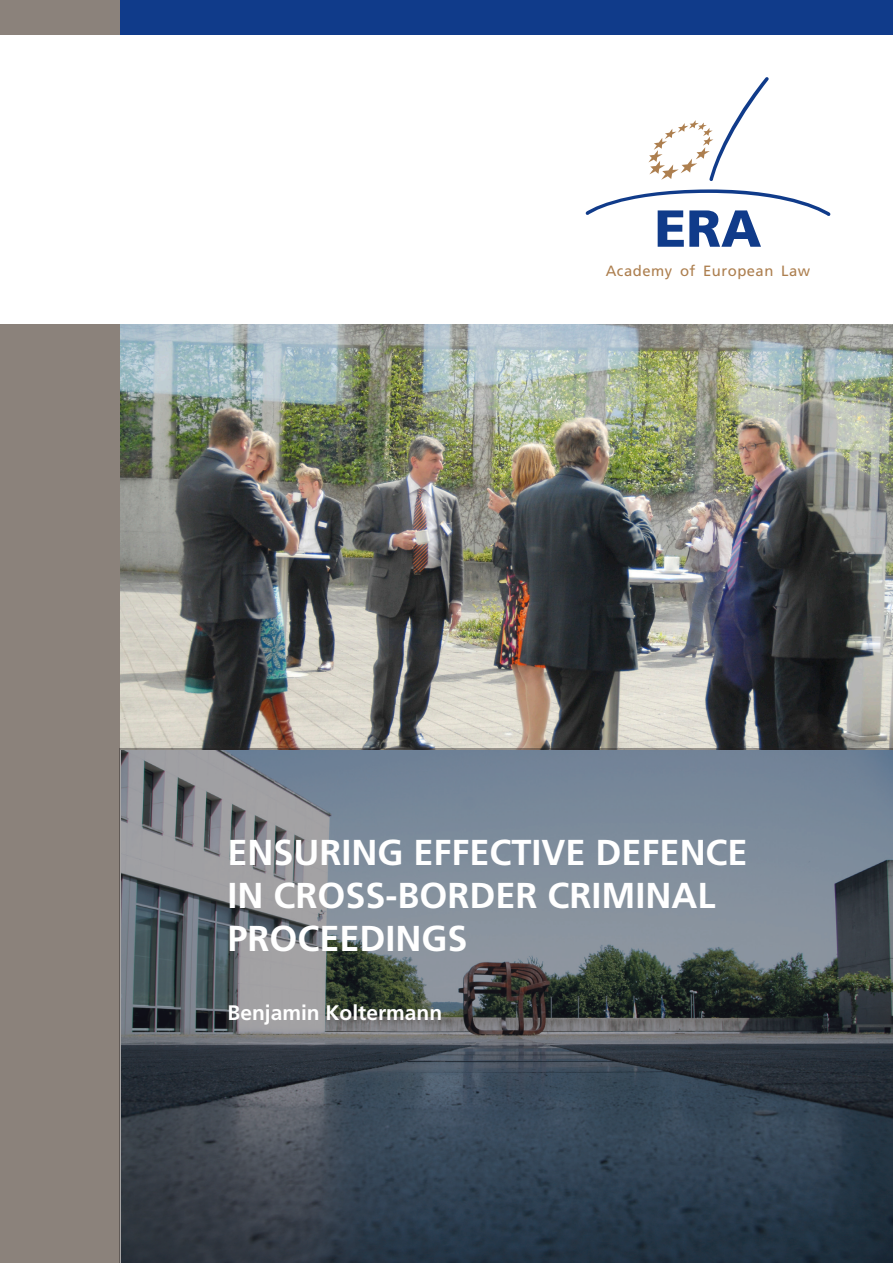
<style>
.page{position:relative;width:893px;height:1263px;background:#fff}
.page>*{position:absolute;margin:0;border:0;box-sizing:border-box;transform-origin:0 0}
.t1{font:700 36px/43.2px "Frutiger LT";color:#fff}
.t2{font:700 21px "Frutiger LT";color:#fff}
.t3{font:14.85px "Frutiger LT";letter-spacing:.035em;color:#ad7f4f}
</style>
<div class="page">
<img style="left:119px;top:324px;width:774px;height:424px">
<div style="left:119px;top:0;width:774px;height:34px;background:#103b8a"></div>
<div style="left:0;top:324px;width:119px;height:939px;background:#8b827b"></div>
<svg style="left:585px;top:189px;width:246px;height:58px"></svg>
<svg style="left:648px;top:77px;width:121px;height:104px"></svg>
<div style="left:0;top:0;width:119px;height:34px;background:#8b827b"></div>
<svg style="left:119px;top:748px;width:774px;height:515px;background:#55606a"></svg>
<p class="t3" style="left:606px;top:262px;width:206px">Academy of European Law</p>
<p class="t1" style="left:227px;top:831px;width:522px">ENSURING EFFECTIVE DEFENCE<br>IN CROSS-BORDER CRIMINAL</p>
<p class="t1" style="left:227px;top:917px;width:242px">PROCEEDINGS</p>
<p class="t2" style="left:227px;top:1000px;width:216px">Benjamin Koltermann</p>
</div>
